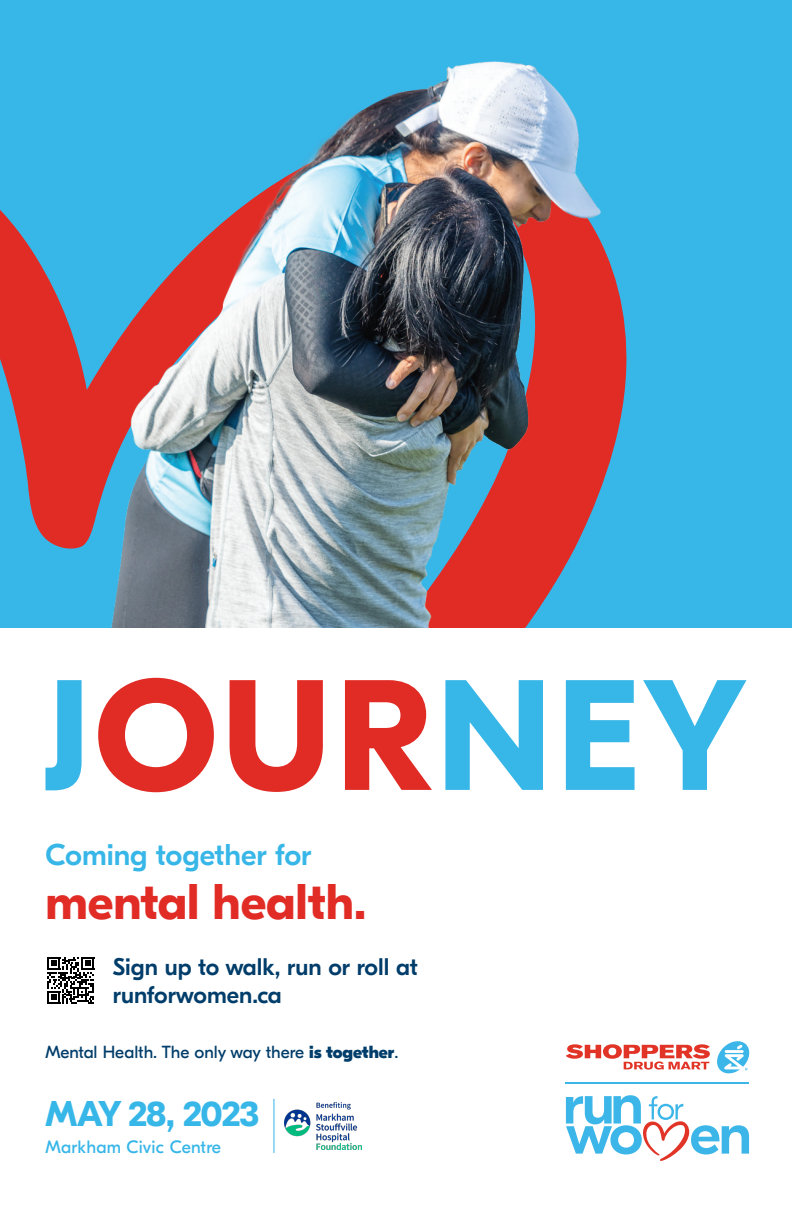
<style>
.page{position:relative;width:792px;height:1224px;background:#fff}
.page>*{position:absolute;margin:0;border:0;box-sizing:border-box;transform-origin:0 0}
.t1{font:700 50px "GT Eesti Display";color:#e12c26}
.t2{font:700 35.8px "GT Eesti Display";letter-spacing:-.035em;color:#37b6e8}
.t3{font:500 30px "GT Eesti Display";color:#37b6e8}
.t4{font:500 24px/28.8px "GT Eesti Display";color:#003d6a}
.t5{font:17.9px "GT Eesti Display";letter-spacing:.01em;color:#37b6e8}
.t6{font:17.5px "GT Eesti Display";color:#003d6a}
.s1{font-weight:800}
</style>
<div class="page">
<svg style="left:46px;top:680px;width:36px;height:110px"></svg>
<svg style="left:98px;top:678px;width:116px;height:114px"></svg>
<svg style="left:230px;top:680px;width:93px;height:112px"></svg>
<svg style="left:345px;top:680px;width:87px;height:110px"></svg>
<svg style="left:445px;top:680px;width:98px;height:110px"></svg>
<svg style="left:566px;top:680px;width:69px;height:110px"></svg>
<svg style="left:643px;top:680px;width:103px;height:110px"></svg>
<svg style="left:566px;top:1041px;width:183px;height:33px"></svg>
<svg style="left:566px;top:1095px;width:183px;height:66px"></svg>
<hr style="left:566px;top:1082px;width:183px;height:1px;background:#3cb6e8">
<div style="left:0;top:0;width:792px;height:628px;background:#37b6e8"></div>
<svg style="left:0;top:210px;width:626px;height:339px;fill:#e12c26"></svg>
<img style="left:90px;top:61px;width:526px;height:567px">
<hr style="left:273px;top:1099px;width:1px;height:54px;background:#37b6e8">
<img style="left:284px;top:1102px;width:77px;height:47px">
<svg style="left:47px;top:957px;width:47px;height:47px"></svg>
<h3 class="t3" style="left:46px;top:839px;width:268px">Coming together for</h3>
<h1 class="t1" style="left:46px;top:874px;width:322px">mental health.</h1>
<h3 class="t4" style="left:113px;top:953px;width:307px">Sign up to walk, run or roll at runforwomen.ca</h3>
<p class="t6" style="left:46px;top:1042px;width:354px">Mental Health. The only way there <span class="s1">is together</span>.</p>
<p class="t2" style="left:46px;top:1094px;width:215px">MAY 28, 2023</p>
<p class="t5" style="left:46px;top:1137px;width:177px">Markham Civic Centre</p>
</div>
